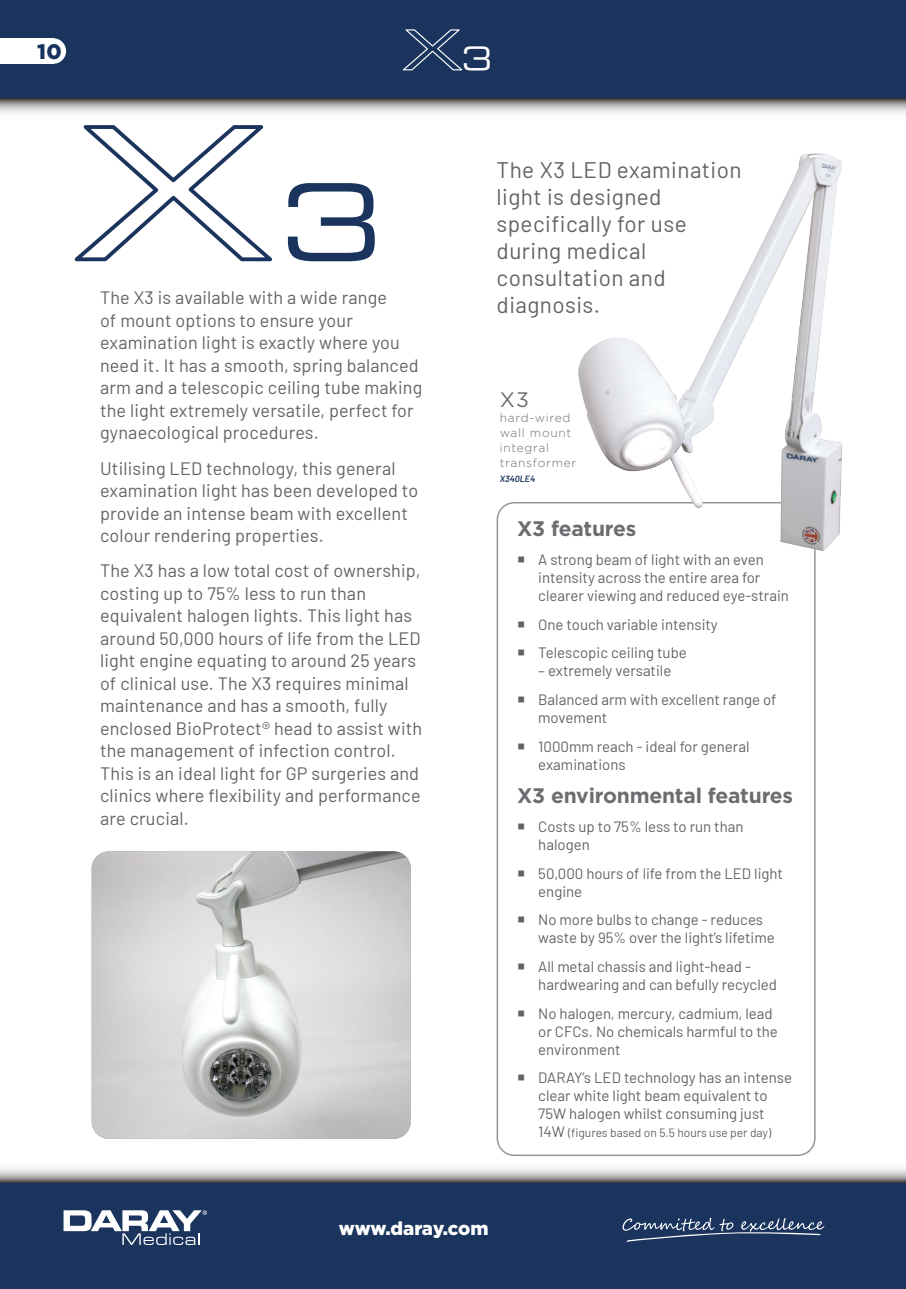
<style>
.page{position:relative;width:906px;height:1289px;background:#fff}
.page>*{position:absolute;margin:0;border:0;box-sizing:border-box;transform-origin:0 0}
.t1{font:105.3px "Eurostile Extended Two";color:#1a345d}
.t2{font:31.5px "Eurostile Extended Two";color:#fff}
.Model_intro{font:22.5px/27px "Barlow";letter-spacing:.02em;color:#636366}
.Feature_heading{font:700 21px "Gotham";letter-spacing:-.01em;color:#6c6d70}
.t3{font:900 21px "Gotham";color:#18345e}
.t4{font:21px "Gotham";color:#6c6d70}
.t5{font:900 18.6px "Gotham";letter-spacing:-.01em;color:#fff}
.Model_info{font:18px/22.5px "Barlow";letter-spacing:.01em;color:#636366}
.t6{font:15px/18px "Barlow";color:#636366}
.t7{font:300 12px/15px "Gotham";letter-spacing:.06em;color:#6c6d70}
.t8{font:12px "Barlow";color:#636366}
.Image_caption_model{font:italic 600 9px "Barlow";color:#1a345d}
.s1{font-size:15px}
</style>
<div class="page">
<div style="left:496px;top:502px;width:319px;height:653px;border:2px solid #939598;border-radius:17px"></div>
<img style="left:92px;top:851px;width:319px;height:287px">
<svg style="left:0;top:97px;width:906px;height:16px;background:#a1a1a4"></svg>
<div style="left:0;top:0;width:906px;height:97px;background:#1a345d"></div>
<div style="left:41px;top:38px;width:25px;height:26px;background:#fff;border-radius:50%"></div>
<div style="left:0;top:38px;width:53px;height:26px;background:#fff"></div>
<div style="left:0;top:1182px;width:906px;height:106px;background:#1a345d"></div>
<svg style="left:0;top:1168px;width:906px;height:15px;background:#b1afb0"></svg>
<img style="left:579px;top:153px;width:263px;height:398px">
<svg style="left:75px;top:125px;width:197px;height:136px"></svg>
<svg style="left:403px;top:29px;width:59px;height:41px"></svg>
<svg style="left:64px;top:1210px;width:143px;height:34px"></svg>
<svg style="left:622px;top:1217px;width:202px;height:25px"></svg>
<p class="t3" style="left:37px;top:37px;width:26px">10</p>
<p class="t1" style="left:280px;top:150px;width:103px">3</p>
<p class="Model_info" style="left:100px;top:285px;width:324px">The X3 is available with a wide range<br>of mount options to ensure your examination light is exactly where you need it. It has a smooth, spring balanced arm and a telescopic ceiling tube making the light extremely versatile, perfect for gynaecological procedures.</p>
<p class="Model_info" style="left:100px;top:455px;width:319px">Utilising LED technology, this general examination light has been developed to provide an intense beam with excellent colour rendering properties.</p>
<p class="Model_info" style="left:100px;top:558px;width:324px">The X3 has a low total cost of ownership, costing up to 75% less to run than equivalent halogen lights. This light has around 50,000 hours of life from the LED light engine equating to around 25 years of clinical use. The X3 requires minimal maintenance and has a smooth, fully enclosed BioProtect® head to assist with the management of infection control.<br>This is an ideal light for GP surgeries and clinics where flexibility and performance are crucial.</p>
<p class="t2" style="left:462px;top:37px;width:32px">3</p>
<p class="Model_intro" style="left:496px;top:154px;width:246px">The X3 LED examination light is designed specifically for use during medical consultation and diagnosis.</p>
<p class="t4" style="left:500px;top:386px;width:31px">X3</p>
<p class="t7" style="left:500px;top:409px;width:73px">hard-wired wall mount</p>
<p class="t7" style="left:500px;top:439px;width:78px">integral transformer</p>
<p class="Image_caption_model" style="left:500px;top:472px;width:37px">X340LE4</p>
<p class="Feature_heading" style="left:517px;top:515px;width:121px">X3 features</p>
<p class="t6" style="left:538px;top:549px;width:252px">A strong beam of light with an even intensity across the entire area for clearer viewing and reduced eye-strain</p>
<p class="t6" style="left:538px;top:614px;width:181px">One touch variable intensity</p>
<p class="t6" style="left:538px;top:642px;width:150px">Telescopic ceiling tube</p>
<p class="t6" style="left:538px;top:660px;width:135px">– extremely versatile</p>
<p class="t6" style="left:538px;top:689px;width:240px">Balanced arm with excellent range of movement</p>
<p class="t6" style="left:538px;top:736px;width:213px">1000mm reach - ideal for general examinations</p>
<p class="Feature_heading" style="left:517px;top:782px;width:278px">X3 environmental features</p>
<p class="t6" style="left:538px;top:816px;width:207px">Costs up to 75% less to run than halogen</p>
<p class="t6" style="left:538px;top:863px;width:246px">50,000 hours of life from the LED light engine</p>
<p class="t6" style="left:538px;top:909px;width:238px">No more bulbs to change - reduces waste by 95% over the light’s lifetime</p>
<p class="t6" style="left:538px;top:956px;width:240px">All metal chassis and light-head - hardwearing and can befully recycled</p>
<p class="t6" style="left:538px;top:1003px;width:241px">No halogen, mercury, cadmium, lead or CFCs. No chemicals harmful to the environment</p>
<p class="t6" style="left:538px;top:1067px;width:255px">DARAY’s LED technology has an intense clear white light beam equivalent to<br>75W halogen whilst consuming just</p>
<p class="t8" style="left:538px;top:1124px;width:234px"><span class="s1">14W</span> (figures based on 5.5 hours use per day)</p>
<p class="t5" style="left:339px;top:1215px;width:151px">www.daray.com</p>
</div>
